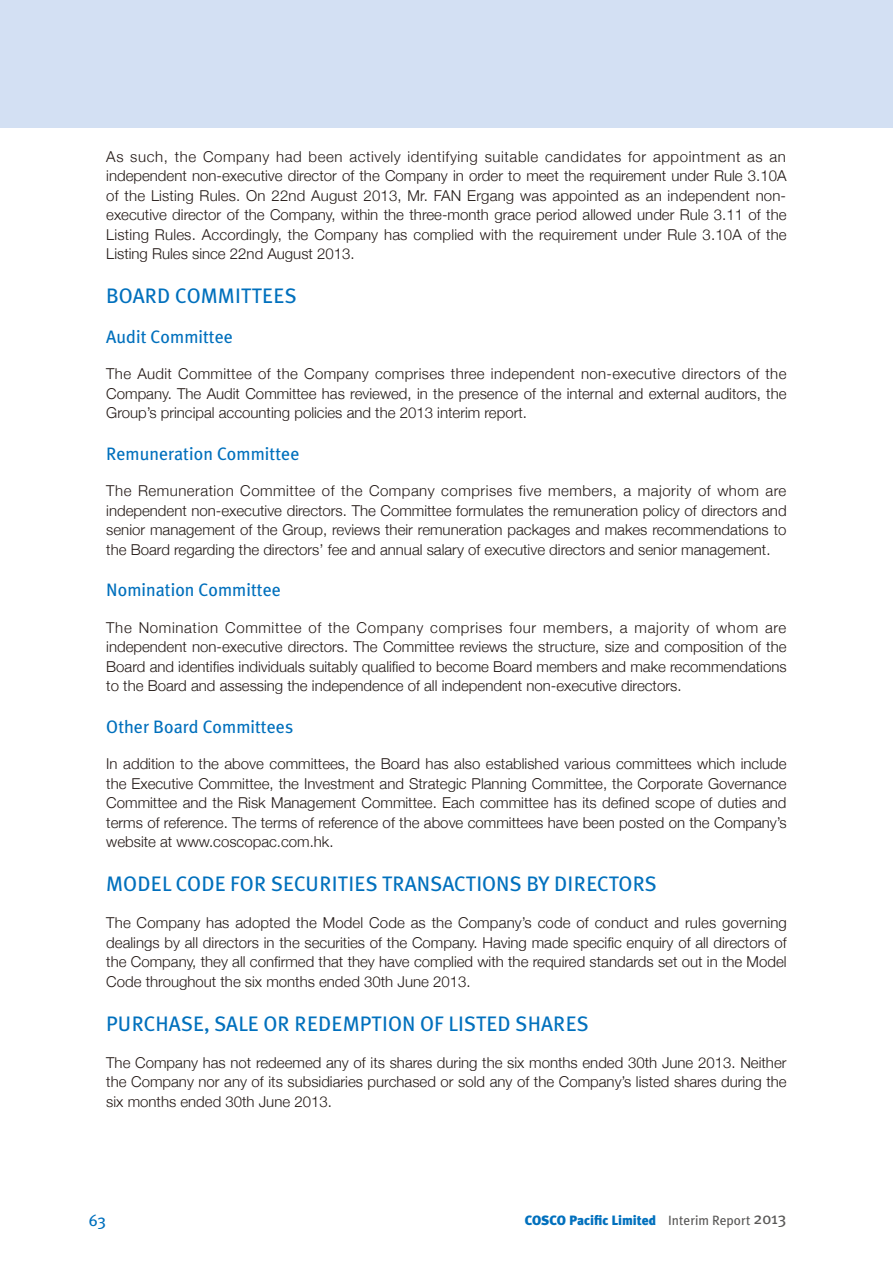
<style>
.page{position:relative;width:893px;height:1263px;background:#fff}
.page>*{position:absolute;margin:0;border:0;box-sizing:border-box;transform-origin:0 0}
.t1{font:21px "Meta Plus";letter-spacing:.02em;color:#0070bd}
.t2{font:18px "Meta Plus";color:#0070bd}
.t3{font:16.5px "Meta Plus";color:#0070bd}
.t4{font:300 15px/19.5px "Helvetica Neue";color:#231916;text-align:justify}
.t5{font:900 13.5px "Meta Plus";color:#0070bd}
.s1{font-weight:400;color:#595857}
.s2{font-weight:400;font-size:16.5px;color:#595857}
</style>
<div class="page">
<div style="left:0;top:0;width:893px;height:128px;background:#d3e0f3"></div>
<p class="t4" style="left:106px;top:146px;width:682px">As such, the Company had been actively identifying suitable candidates for appointment as an independent non-executive director of the Company in order to meet the requirement under Rule 3.10A of the Listing Rules. On 22nd August 2013, Mr. FAN Ergang was appointed as an independent non&shy;executive director of the Company, within the three-month grace period allowed under Rule 3.11 of the Listing Rules. Accordingly, the Company has complied with the requirement under Rule 3.10A of the Listing Rules since 22nd August 2013.</p>
<h1 class="t1" style="left:106px;top:284px;width:40px">BOARD</h1>
<h1 class="t1" style="left:175px;top:284px;width:39px">COMMI</h1>
<h1 class="t1" style="left:241px;top:284px;width:57px">TTEES</h1>
<p class="t2" style="left:106px;top:326px;width:128px">AUDIT COMMITTEE</p>
<p class="t4" style="left:106px;top:363px;width:682px">The Audit Committee of the Company comprises three independent non-executive directors of the Company. The Audit Committee has reviewed, in the presence of the internal and external auditors, the Group’s principal accounting policies and the 2013 interim report.</p>
<p class="t2" style="left:106px;top:443px;width:195px">REMUNERATION COMMITTEE</p>
<p class="t4" style="left:106px;top:480px;width:682px">The Remuneration Committee of the Company comprises five members, a majority of whom are independent non-executive directors. The Committee formulates the remuneration policy of directors and senior management of the Group, reviews their remuneration packages and makes recommendations to the Board regarding the directors’ fee and annual salary of executive directors and senior management.</p>
<p class="t2" style="left:106px;top:579px;width:176px">NOMINATION COMMITTEE</p>
<p class="t4" style="left:106px;top:617px;width:682px">The Nomination Committee of the Company comprises four members, a majority of whom are independent non-executive directors. The Committee reviews the structure, size and composition of the Board and identifies individuals suitably qualified to become Board members and make recommendations to the Board and assessing the independence of all independent non-executive directors.</p>
<p class="t2" style="left:106px;top:716px;width:189px">OTHER BOARD COMMITTEES</p>
<p class="t4" style="left:106px;top:753px;width:682px">In addition to the above committees, the Board has also established various committees which include the Executive Committee, the Investment and Strategic Planning Committee, the Corporate Governance Committee and the Risk Management Committee. Each committee has its defined scope of duties and terms of reference. The terms of reference of the above committees have been posted on the Company’s website at www.coscopac.com.hk.</p>
<h1 class="t1" style="left:106px;top:872px;width:199px">MODEL CODE FOR SECURI</h1>
<h1 class="t1" style="left:338px;top:872px;width:321px">TI ES TRANSACTI ONS BY DIR ECTORS</h1>
<p class="t4" style="left:106px;top:912px;width:682px">The Company has adopted the Model Code as the Company’s code of conduct and rules governing dealings by all directors in the securities of the Company. Having made specific enquiry of all directors of the Company, they all confirmed that they have complied with the required standards set out in the Model Code throughout the six months ended 30th June 2013.</p>
<h1 class="t1" style="left:106px;top:1011px;width:25px">PURCHA</h1>
<h1 class="t1" style="left:181px;top:1011px;width:360px">SE, SALE OR REDEMPTION OF LISTED SHAR</h1>
<h1 class="t1" style="left:566px;top:1011px;width:25px">ES</h1>
<p class="t4" style="left:106px;top:1052px;width:682px">The Company has not redeemed any of its shares during the six months ended 30th June 2013. Neither the Company nor any of its subsidiaries purchased or sold any of the Company’s listed shares during the six months ended 30th June 2013.</p>
<p class="t3" style="left:89px;top:1210px;width:19px">63</p>
<p class="t5" style="left:525px;top:1212px;width:263px">COSCO Pacific Limited <span class="s1">INTERIM REPORT</span> <span class="s2">2013</span></p>
</div>
